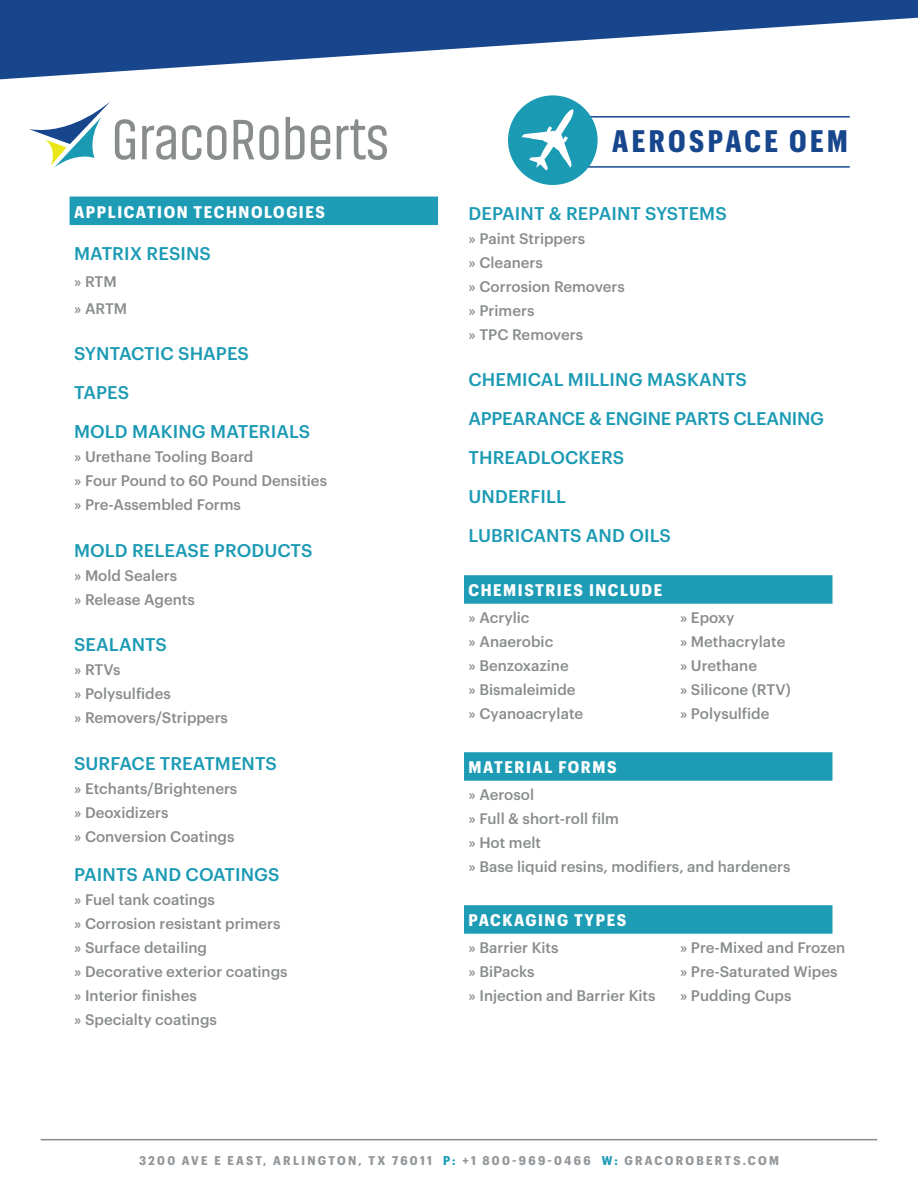
<style>
.page{position:relative;width:918px;height:1188px;background:#fff}
.page>*{position:absolute;margin:0;border:0;box-sizing:border-box;transform-origin:0 0}
.t1{font:700 30.45px "Graphik Cond";letter-spacing:.115em;color:#17468d}
.CATEGORY-subhead{font:500 18px "Graphik";letter-spacing:.005em;color:#1b9ab4}
.CATEGORY-subhead-2{font:500 18px "Graphik";letter-spacing:-.015em;color:#1b9ab4}
.INCLUDE-subhead{font:700 16.5px "Graphik Compact";letter-spacing:.095em;color:#fff}
.Bulleted_List{font:500 15px "Graphik";color:#898c8d}
.t2{font:700 12.45px "Graphik Compact";letter-spacing:.185em;color:#93989c}
.s1{color:#1e9cb5}
</style>
<div class="page">
<div style="left:464px;top:575px;width:369px;height:29px;background:#1e9cb5"></div>
<div style="left:464px;top:752px;width:369px;height:29px;background:#1e9cb5"></div>
<div style="left:464px;top:905px;width:369px;height:29px;background:#1e9cb5"></div>
<div style="left:70px;top:197px;width:368px;height:28px;background:#1e9cb5"></div>
<svg style="left:0;top:0;width:918px;height:79px;fill:#17468d"></svg>
<svg style="left:29px;top:101px;width:106px;height:67px"></svg>
<svg style="left:286px;top:117px;width:19px;height:43px"></svg>
<svg style="left:311px;top:125px;width:19px;height:35px"></svg>
<svg style="left:234px;top:120px;width:45px;height:40px"></svg>
<svg style="left:182px;top:125px;width:45px;height:35px"></svg>
<svg style="left:337px;top:119px;width:50px;height:41px"></svg>
<svg style="left:142px;top:125px;width:34px;height:35px"></svg>
<hr style="left:522px;top:116px;width:328px;height:2px;background:#17468d">
<hr style="left:522px;top:166px;width:328px;height:2px;background:#17468d">
<div style="left:508px;top:95px;width:90px;height:90px;background:#1b9ab4;border-radius:50%"></div>
<svg style="left:522px;top:109px;width:52px;height:62px"></svg>
<hr style="left:41px;top:1139px;width:836px;height:1px;background:#898c8d">
<p class="INCLUDE-subhead" style="left:74px;top:202px;width:252px">APPLICATION TECHNOLOGIES</p>
<p class="CATEGORY-subhead" style="left:74px;top:239px;width:138px">MATRIX RESINS</p>
<p class="Bulleted_List" style="left:74px;top:270px;width:44px">» RTM</p>
<p class="Bulleted_List" style="left:74px;top:297px;width:55px">» ARTM</p>
<p class="CATEGORY-subhead" style="left:74px;top:340px;width:176px">SYNTACTIC SHAPES</p>
<p class="CATEGORY-subhead" style="left:74px;top:379px;width:57px">TAPES</p>
<p class="CATEGORY-subhead" style="left:74px;top:418px;width:238px">MOLD MAKING MATERIALS</p>
<p class="Bulleted_List" style="left:74px;top:445px;width:181px">» Urethane Tooling Board</p>
<p class="Bulleted_List" style="left:74px;top:469px;width:255px">» Four Pound to 60 Pound Densities</p>
<p class="Bulleted_List" style="left:74px;top:493px;width:168px">» Pre-Assembled Forms</p>
<p class="CATEGORY-subhead" style="left:74px;top:536px;width:240px">MOLD RELEASE PRODUCTS</p>
<p class="Bulleted_List" style="left:74px;top:564px;width:105px">» Mold Sealers</p>
<p class="Bulleted_List" style="left:74px;top:588px;width:122px">» Release Agents</p>
<p class="CATEGORY-subhead" style="left:74px;top:631px;width:94px">SEALANTS</p>
<p class="Bulleted_List" style="left:74px;top:658px;width:48px">» RTVs</p>
<p class="Bulleted_List" style="left:74px;top:682px;width:98px">» Polysulfides</p>
<p class="Bulleted_List" style="left:74px;top:706px;width:155px">» Removers/Strippers</p>
<p class="CATEGORY-subhead" style="left:74px;top:749px;width:204px">SURFACE TREATMENTS</p>
<p class="Bulleted_List" style="left:74px;top:777px;width:165px">» Etchants/Brighteners</p>
<p class="Bulleted_List" style="left:74px;top:801px;width:96px">» Deoxidizers</p>
<p class="Bulleted_List" style="left:74px;top:825px;width:162px">» Conversion Coatings</p>
<p class="CATEGORY-subhead" style="left:74px;top:860px;width:207px">PAINTS AND COATINGS</p>
<p class="Bulleted_List" style="left:74px;top:888px;width:142px">» Fuel tank coatings</p>
<p class="Bulleted_List" style="left:74px;top:912px;width:208px">» Corrosion resistant primers</p>
<p class="Bulleted_List" style="left:74px;top:936px;width:135px">» Surface detailing</p>
<p class="Bulleted_List" style="left:74px;top:960px;width:215px">» Decorative exterior coatings</p>
<p class="Bulleted_List" style="left:74px;top:984px;width:124px">» Interior finishes</p>
<p class="Bulleted_List" style="left:74px;top:1008px;width:144px">» Specialty coatings</p>
<p class="t1" style="left:612px;top:123px;width:237px">AEROSPACE OEM</p>
<p class="CATEGORY-subhead" style="left:469px;top:200px;width:260px">DEPAINT &amp; REPAINT SYSTEMS</p>
<p class="Bulleted_List" style="left:469px;top:227px;width:118px">» Paint Strippers</p>
<p class="Bulleted_List" style="left:469px;top:251px;width:76px">» Cleaners</p>
<p class="Bulleted_List" style="left:469px;top:275px;width:158px">» Corrosion Removers</p>
<p class="Bulleted_List" style="left:469px;top:299px;width:67px">» Primers</p>
<p class="Bulleted_List" style="left:469px;top:323px;width:116px">» TPC Removers</p>
<p class="CATEGORY-subhead" style="left:469px;top:366px;width:280px">CHEMICAL MILLING MASKANTS</p>
<p class="CATEGORY-subhead-2" style="left:469px;top:405px;width:357px">APPEARANCE &amp; ENGINE PARTS CLEANING</p>
<p class="CATEGORY-subhead" style="left:469px;top:444px;width:157px">THREADLOCKERS</p>
<p class="CATEGORY-subhead" style="left:469px;top:483px;width:99px">UNDERFILL</p>
<p class="CATEGORY-subhead" style="left:469px;top:522px;width:204px">LUBRICANTS AND OILS</p>
<p class="INCLUDE-subhead" style="left:469px;top:581px;width:195px">CHEMISTRIES INCLUDE</p>
<p class="Bulleted_List" style="left:469px;top:606px;width:62px">» Acrylic</p>
<p class="Bulleted_List" style="left:680px;top:606px;width:56px">» Epoxy</p>
<p class="Bulleted_List" style="left:469px;top:630px;width:86px">» Anaerobic</p>
<p class="Bulleted_List" style="left:680px;top:630px;width:107px">» Methacrylate</p>
<p class="Bulleted_List" style="left:469px;top:654px;width:102px">» Benzoxazine</p>
<p class="Bulleted_List" style="left:680px;top:654px;width:79px">» Urethane</p>
<p class="Bulleted_List" style="left:469px;top:678px;width:109px">» Bismaleimide</p>
<p class="Bulleted_List" style="left:680px;top:678px;width:112px">» Silicone (RTV)</p>
<p class="Bulleted_List" style="left:469px;top:702px;width:116px">» Cyanoacrylate</p>
<p class="Bulleted_List" style="left:680px;top:702px;width:91px">» Polysulfide</p>
<p class="INCLUDE-subhead" style="left:469px;top:758px;width:150px">MATERIAL FORMS</p>
<p class="Bulleted_List" style="left:469px;top:783px;width:67px">» Aerosol</p>
<p class="Bulleted_List" style="left:469px;top:807px;width:152px">» Full &amp; short-roll film</p>
<p class="Bulleted_List" style="left:469px;top:831px;width:74px">» Hot melt</p>
<p class="Bulleted_List" style="left:469px;top:855px;width:323px">» Base liquid resins, modifiers, and hardeners</p>
<p class="INCLUDE-subhead" style="left:469px;top:911px;width:159px">PACKAGING TYPES</p>
<p class="Bulleted_List" style="left:469px;top:936px;width:92px">» Barrier Kits</p>
<p class="Bulleted_List" style="left:680px;top:936px;width:167px">» Pre-Mixed and Frozen</p>
<p class="Bulleted_List" style="left:469px;top:960px;width:67px">» BiPacks</p>
<p class="Bulleted_List" style="left:680px;top:960px;width:159px">» Pre-Saturated Wipes</p>
<p class="Bulleted_List" style="left:469px;top:984px;width:189px">» Injection and Barrier Kits</p>
<p class="Bulleted_List" style="left:680px;top:984px;width:113px">» Pudding Cups</p>
<p class="t2" style="left:139px;top:1153px;width:641px">3200 AVE E EAST, ARLINGTON, TX 76011 <span class="s1">P:</span> +1 800-969-0466 <span class="s1">W:</span> GRACOROBERTS.COM</p>
</div>
